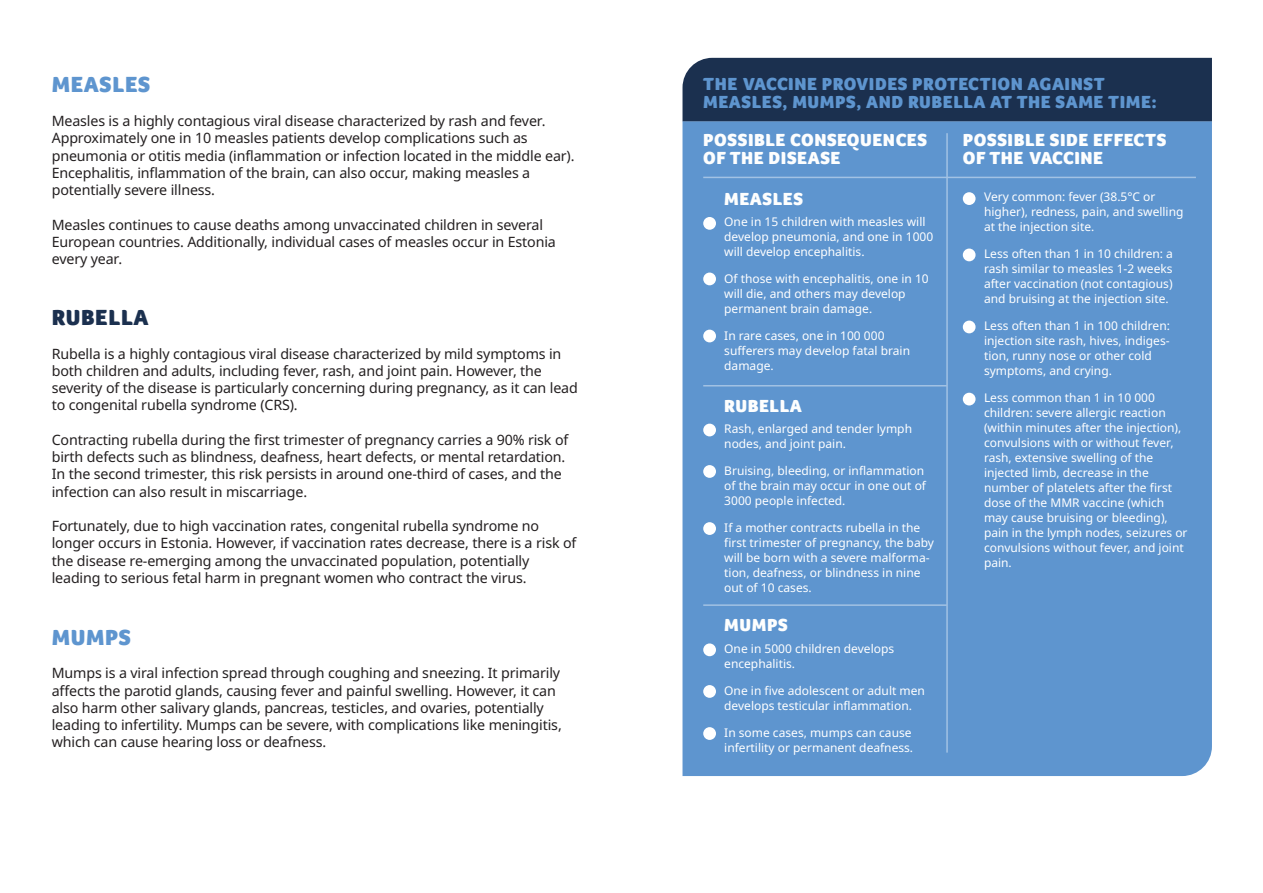
<style>
.page{position:relative;width:1263px;height:893px;background:#fff}
.page>*{position:absolute;margin:0;border:0;box-sizing:border-box;transform-origin:0 0}
.t1{font:900 22.5px "Foco";letter-spacing:.03em;color:#5e95cf}
.t2{font:900 22.5px "Foco";letter-spacing:.03em;color:#1b304f}
.t3{font:900 18px/18px "Foco";letter-spacing:.03em;color:#fdfefe}
.t4{font:900 18px/18px "Foco";letter-spacing:.03em;color:#5e95cf}
.t5{font:14.25px/17.2px "Noto Sans";letter-spacing:-.01em;color:#231f20}
.t6{font:12px/15px "Noto Sans";color:#fff}
</style>
<div class="page">
<div style="left:682px;top:121px;width:530px;height:655px;background:#5e95cf"></div>
<hr style="left:946px;top:133px;width:2px;height:620px;background:#a2c2e4">
<div style="left:703px;top:217px;width:13px;height:13px;background:#fff;border-radius:50%"></div>
<div style="left:703px;top:273px;width:13px;height:12px;background:#fff;border-radius:50%"></div>
<div style="left:703px;top:330px;width:13px;height:12px;background:#fff;border-radius:50%"></div>
<div style="left:963px;top:192px;width:12px;height:13px;background:#fff;border-radius:50%"></div>
<div style="left:963px;top:249px;width:12px;height:12px;background:#fff;border-radius:50%"></div>
<div style="left:963px;top:321px;width:12px;height:12px;background:#fff;border-radius:50%"></div>
<div style="left:963px;top:393px;width:12px;height:12px;background:#fff;border-radius:50%"></div>
<div style="left:682px;top:58px;width:530px;height:63px;background:#1b304f"></div>
<hr style="left:703px;top:177px;width:493px;height:1px;background:#a2c2e4">
<hr style="left:703px;top:385px;width:244px;height:1px;background:#a2c2e4">
<div style="left:703px;top:424px;width:13px;height:12px;background:#fff;border-radius:50%"></div>
<div style="left:703px;top:465px;width:13px;height:13px;background:#fff;border-radius:50%"></div>
<div style="left:703px;top:522px;width:13px;height:13px;background:#fff;border-radius:50%"></div>
<hr style="left:703px;top:604px;width:244px;height:2px;background:#a2c2e4">
<div style="left:703px;top:643px;width:13px;height:13px;background:#fff;border-radius:50%"></div>
<div style="left:703px;top:685px;width:13px;height:13px;background:#fff;border-radius:50%"></div>
<div style="left:703px;top:727px;width:13px;height:13px;background:#fff;border-radius:50%"></div>
<h1 class="t1" style="left:52px;top:70px;width:100px">MEASLES</h1>
<p class="t5" style="left:52px;top:113px;width:524px">Measles is a highly contagious viral disease characterized by rash and fever.<br>Approximately one in 10 measles patients develop complications such as pneumonia or otitis media (inflammation or infection located in the middle ear).<br>Encephalitis, inflammation of the brain, can also occur, making measles a potentially severe illness.</p>
<p class="t5" style="left:52px;top:216px;width:506px">Measles continues to cause deaths among unvaccinated children in several<br>European countries. Additionally, individual cases of measles occur in Estonia every year.</p>
<h1 class="t2" style="left:52px;top:303px;width:98px">RUBELLA</h1>
<p class="t5" style="left:52px;top:345px;width:528px">Rubella is a highly contagious viral disease characterized by mild symptoms in both children and adults, including fever, rash, and joint pain. However, the severity of the disease is particularly concerning during pregnancy, as it can lead to congenital rubella syndrome (CRS).</p>
<p class="t5" style="left:52px;top:431px;width:518px">Contracting rubella during the first trimester of pregnancy carries a 90% risk of birth defects such as blindness, deafness, heart defects, or mental retardation.<br>In the second trimester, this risk persists in around one-third of cases, and the infection can also result in miscarriage.</p>
<p class="t5" style="left:52px;top:518px;width:526px">Fortunately, due to high vaccination rates, congenital rubella syndrome no longer occurs in Estonia. However, if vaccination rates decrease, there is a risk of the disease re-emerging among the unvaccinated population, potentially leading to serious fetal harm in pregnant women who contract the virus.</p>
<h1 class="t1" style="left:52px;top:622px;width:81px">MUMPS</h1>
<p class="t5" style="left:52px;top:665px;width:512px">Mumps is a viral infection spread through coughing and sneezing. It primarily affects the parotid glands, causing fever and painful swelling. However, it can also harm other salivary glands, pancreas, testicles, and ovaries, potentially leading to infertility. Mumps can be severe, with complications like meningitis, which can cause hearing loss or deafness.</p>
<p class="t4" style="left:703px;top:75px;width:455px">THE VACCINE PROVIDES PROTECTION AGAINST<br>MEASLES, MUMPS, AND RUBELLA AT THE SAME TIME:</p>
<p class="t3" style="left:703px;top:131px;width:225px">POSSIBLE CONSEQUENCES<br>OF THE DISEASE</p>
<p class="t3" style="left:963px;top:131px;width:205px">POSSIBLE SIDE EFFECTS<br>OF THE VACCINE</p>
<p class="t3" style="left:724px;top:190px;width:80px">MEASLES</p>
<p class="t6" style="left:724px;top:215px;width:210px">One in 15 children with measles will develop pneumonia, and one in 1000 will develop encephalitis.</p>
<p class="t6" style="left:724px;top:272px;width:206px">Of those with encephalitis, one in 10 will die, and others may develop permanent brain damage.</p>
<p class="t6" style="left:724px;top:329px;width:187px">In rare cases, one in 100 000 sufferers may develop fatal brain damage.</p>
<p class="t3" style="left:724px;top:396px;width:79px">RUBELLA</p>
<p class="t6" style="left:724px;top:421px;width:189px">Rash, enlarged and tender lymph nodes, and joint pain.</p>
<p class="t6" style="left:724px;top:463px;width:203px">Bruising, bleeding, or inflammation of the brain may occur in one out of<br>3000 people infected.</p>
<p class="t6" style="left:724px;top:520px;width:211px">If a mother contracts rubella in the first trimester of pregnancy, the baby will be born with a severe malforma&shy;tion, deafness, or blindness in nine out of 10 cases.</p>
<p class="t3" style="left:724px;top:615px;width:65px">MUMPS</p>
<p class="t6" style="left:724px;top:641px;width:171px">One in 5000 children develops encephalitis.</p>
<p class="t6" style="left:724px;top:683px;width:202px">One in five adolescent or adult men develops testicular inflammation.</p>
<p class="t6" style="left:724px;top:725px;width:190px">In some cases, mumps can cause infertility or permanent deafness.</p>
<p class="t6" style="left:984px;top:190px;width:201px">Very common: fever (38.5°C or higher), redness, pain, and swelling at the injection site.</p>
<p class="t6" style="left:984px;top:247px;width:190px;text-align:justify">Less often than 1 in 10 children: a rash similar to measles 1-2 weeks after vaccination (not contagious) and bruising at the injection site.</p>
<p class="t6" style="left:984px;top:319px;width:187px">Less often than 1 in 100 children: injection site rash, hives, indiges&shy;tion, runny nose or other cold symptoms, and crying.</p>
<p class="t6" style="left:984px;top:391px;width:205px">Less common than 1 in 10 000 children: severe allergic reaction (within minutes after the injection), convulsions with or without fever, rash, extensive swelling of the injected limb, decrease in the number of platelets after the first dose of the MMR vaccine (which may cause bruising or bleeding), pain in the lymph nodes, seizures or convulsions without fever, and joint pain.</p>
</div>
